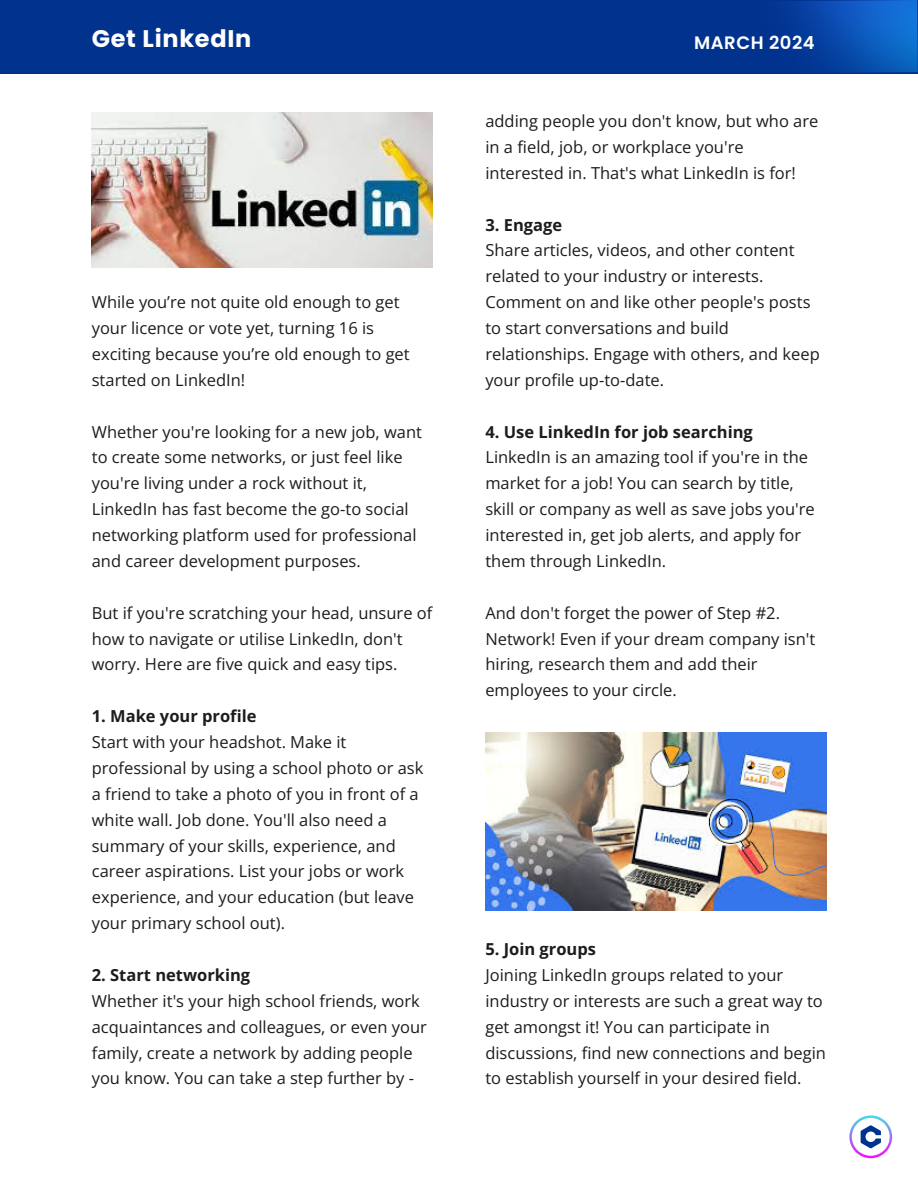
<style>
.page{position:relative;width:918px;height:1188px;background:#fff}
.page>*{position:absolute;margin:0;border:0;box-sizing:border-box;transform-origin:0 0}
.t1{font:700 24px "Poppins";letter-spacing:.03em;color:#fff}
.t2{font:600 18px "Poppins";letter-spacing:.03em;color:#fff}
.t3{font:16.5px/25.8px "Open Sans";color:#1b1c1e}
.t4{font:700 16.5px "Open Sans";color:#1b1c1e}
</style>
<div class="page">
<svg style="left:849px;top:1115px;width:43px;height:43px"></svg>
<div style="left:0;top:0;width:918px;height:73px;background:#01338e"></div>
<img style="left:785px;top:0;width:133px;height:72px">
<img style="left:485px;top:732px;width:341px;height:179px">
<img style="left:92px;top:112px;width:341px;height:156px">
<h1 class="t1" style="left:92px;top:22px;width:161px">Get LinkedIn</h1>
<p class="t3" style="left:92px;top:289px;width:319px">While you’re not quite old enough to get your licence or vote yet, turning 16 is exciting because you’re old enough to get started on LinkedIn!</p>
<p class="t3" style="left:92px;top:418px;width:332px">Whether you're looking for a new job, want to create some networks, or just feel like you're living under a rock without it, LinkedIn has fast become the go-to social networking platform used for professional and career development purposes.</p>
<p class="t3" style="left:92px;top:599px;width:342px">But if you're scratching your head, unsure of how to navigate or utilise LinkedIn, don't worry. Here are five quick and easy tips.</p>
<p class="t4" style="left:92px;top:705px;width:166px">1. Make your profile</p>
<p class="t3" style="left:92px;top:729px;width:333px">Start with your headshot. Make it professional by using a school photo or ask a friend to take a photo of you in front of a white wall. Job done. You'll also need a summary of your skills, experience, and career aspirations. List your jobs or work experience, and your education (but leave your primary school out).</p>
<p class="t4" style="left:92px;top:963px;width:160px">2. Start networking</p>
<p class="t3" style="left:92px;top:987px;width:337px">Whether it's your high school friends, work acquaintances and colleagues, or even your family, create a network by adding people you know. You can take a step further by -</p>
<p class="t2" style="left:694px;top:30px;width:122px">MARCH 2024</p>
<p class="t3" style="left:485px;top:108px;width:334px">adding people you don't know, but who are in a field, job, or workplace you're interested in. That's what LinkedIn is for!</p>
<p class="t4" style="left:485px;top:213px;width:78px">3. Engage</p>
<p class="t3" style="left:485px;top:237px;width:336px">Share articles, videos, and other content related to your industry or interests.<br>Comment on and like other people's posts to start conversations and build relationships. Engage with others, and keep your profile up-to-date.</p>
<p class="t4" style="left:485px;top:420px;width:269px">4. Use LinkedIn for job searching</p>
<p class="t3" style="left:485px;top:444px;width:331px">LinkedIn is an amazing tool if you're in the market for a job! You can search by title, skill or company as well as save jobs you're interested in, get job alerts, and apply for them through LinkedIn.</p>
<p class="t3" style="left:485px;top:599px;width:332px">And don't forget the power of Step #2.<br>Network! Even if your dream company isn't hiring, research them and add their employees to your circle.</p>
<p class="t4" style="left:485px;top:937px;width:112px">5. Join groups</p>
<p class="t3" style="left:485px;top:962px;width:342px">Joining LinkedIn groups related to your industry or interests are such a great way to get amongst it! You can participate in discussions, find new connections and begin to establish yourself in your desired field.</p>
</div>
